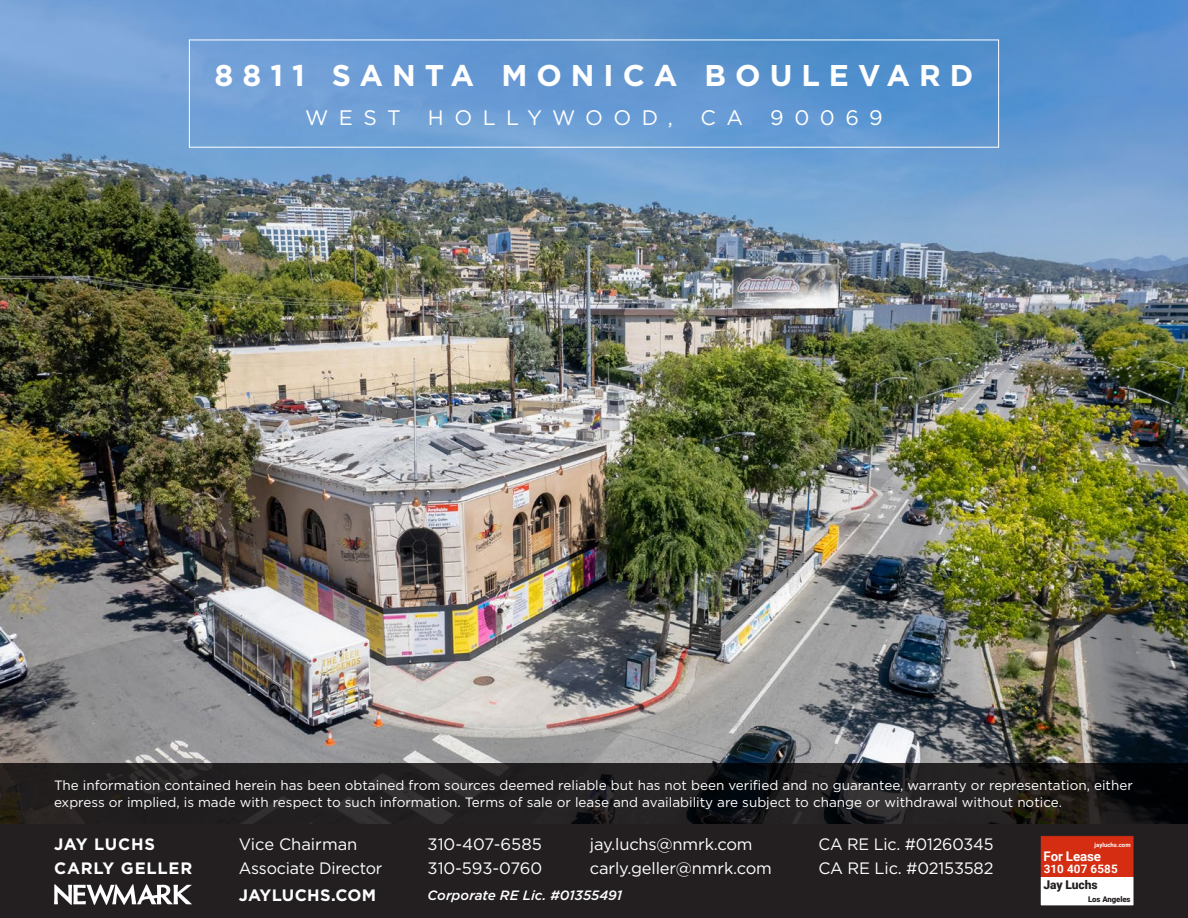
<style>
.page{position:relative;width:1188px;height:918px;background:#fff}
.page>*{position:absolute;margin:0;border:0;box-sizing:border-box;transform-origin:0 0}
.t1{font:700 30px "Gotham";letter-spacing:.3em;color:#fff}
.t2{font:21px "Gotham";letter-spacing:.5em;color:#fff}
.t3{font:16.5px "Gotham";letter-spacing:-.01em;color:#fff}
.t4{font:700 16.5px "Gotham";letter-spacing:.025em;color:#fff}
.t5{font:700 16.5px "Gotham";letter-spacing:.05em;color:#fff}
.t6{font:13.5px/16.2px "Gotham";color:#fff}
.t7{font:italic 500 13.5px "Gotham";color:#fff}
.t8{font:700 13.35px "Roboto";letter-spacing:-.01em;color:#fff}
.t9{font:900 12px "Roboto";letter-spacing:-.01em;color:#231f20}
.t10{font:700 11.7px "Roboto";letter-spacing:.01em;color:#fff}
.t11{font:900 7.8px "Roboto";letter-spacing:-.01em;color:#231f20}
.t12{font:700 6px "Roboto";color:#fff}
</style>
<div class="page">
<div style="left:0;top:824px;width:1188px;height:94px;background:#231f20"></div>
<svg style="left:54px;top:884px;width:138px;height:21px"></svg>
<div style="left:1040px;top:836px;width:94px;height:70px;background:#fff"></div>
<div style="left:1040px;top:836px;width:94px;height:41px;background:#d42d11"></div>
<div style="left:1040px;top:835px;width:94px;height:71px;border:1px solid #231f20"></div>
<img style="left:0;top:0;width:1188px;height:763px">
<svg style="left:0;top:763px;width:1188px;height:61px;background:#1f1d1d"></svg>
<div style="left:189px;top:40px;width:810px;height:108px;border:1px solid #fff"></div>
<p class="t1" style="left:215px;top:56px;width:760px">8811 SANTA MONICA BOULEVARD</p>
<p class="t2" style="left:305px;top:104px;width:97px">WEST</p>
<p class="t2" style="left:428px;top:104px;width:247px">HOLLYWOOD,</p>
<p class="t2" style="left:700px;top:104px;width:44px">C A</p>
<p class="t2" style="left:770px;top:104px;width:114px">90069</p>
<p class="t6" style="left:54px;top:777px;width:1080px">The information contained herein has been obtained from sources deemed reliable but has not been verified and no guarantee, warranty or representation, either express or implied, is made with respect to such information. Terms of sale or lease and availability are subject to change or withdrawal without notice.</p>
<p class="t3" style="left:239px;top:834px;width:120px">Vice Chairman</p>
<p class="t3" style="left:428px;top:834px;width:116px">310-407-6585</p>
<p class="t3" style="left:590px;top:834px;width:164px">jay.luchs@nmrk.com</p>
<p class="t3" style="left:818px;top:834px;width:177px">CA RE Lic. #01260345</p>
<p class="t12" style="left:1095px;top:841px;width:37px">jayluchs.com</p>
<p class="t8" style="left:1044px;top:847px;width:59px">For Lease</p>
<p class="t9" style="left:1044px;top:877px;width:55px">Jay Luchs</p>
<p class="t11" style="left:1088px;top:894px;width:44px">Los Angeles</p>
<p class="t4" style="left:54px;top:833px;width:103px">JAY LUCHS</p>
<p class="t5" style="left:54px;top:857px;width:140px">CARLY GELLER</p>
<p class="t3" style="left:239px;top:857px;width:145px">Associate Director</p>
<p class="t3" style="left:428px;top:857px;width:116px">310-593-0760</p>
<p class="t3" style="left:590px;top:857px;width:184px">carly.geller@nmrk.com</p>
<p class="t3" style="left:818px;top:857px;width:177px">CA RE Lic. #02153582</p>
<p class="t10" style="left:1044px;top:861px;width:76px">310 407 6585</p>
<p class="t4" style="left:239px;top:884px;width:139px">JAYLUCHS.COM</p>
<p class="t7" style="left:428px;top:887px;width:196px">Corporate RE Lic. #01355491</p>
</div>
